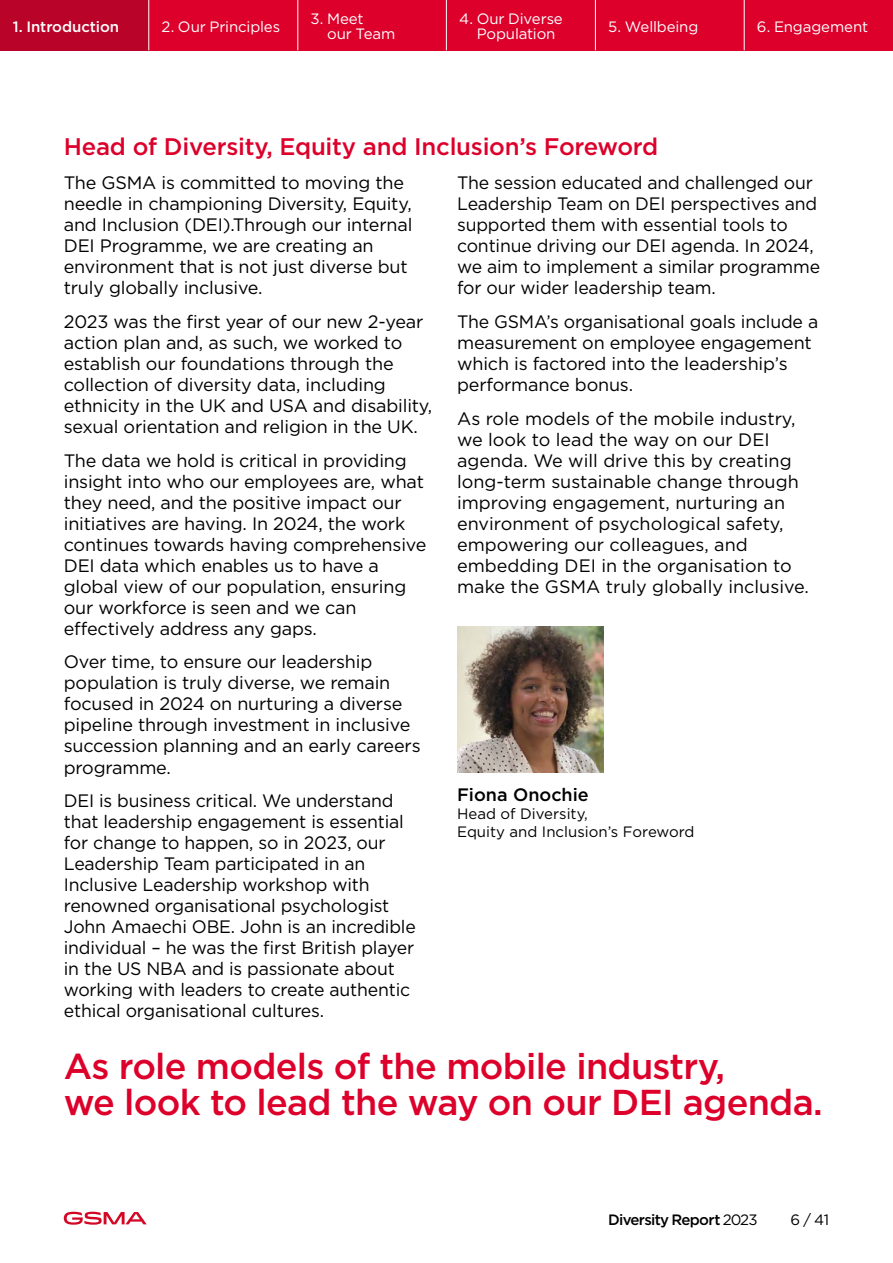
<style>
.page{position:relative;width:893px;height:1263px;background:#fff}
.page>*{position:absolute;margin:0;border:0;box-sizing:border-box;transform-origin:0 0}
.t1{font:500 36px/36px "Gotham";letter-spacing:-.02em;color:#dc002b}
.t2{font:500 24px "Gotham";letter-spacing:-.01em;color:#dc002b}
.t3{font:18px/21px "Gotham";letter-spacing:-.01em;color:#000}
.t4{font:500 18px "Gotham";color:#000}
.t5{font:15px/15px "Gotham";letter-spacing:-.01em;color:#fff}
.t6{font:15px/18px "Gotham";color:#000}
.t7{font:500 15px "Gotham";letter-spacing:-.045em;color:#000}
.t8{font:500 15px "Gotham";letter-spacing:-.005em;color:#fff}
.s1{font-weight:400}
</style>
<div class="page">
<svg style="left:64px;top:1212px;width:83px;height:13px"></svg>
<div style="left:0;top:0;width:893px;height:50px;background:#dc002b"></div>
<div style="left:0;top:0;width:149px;height:50px;background:#ba0328"></div>
<hr style="left:149px;top:0;width:1px;height:50px;background:#fff">
<hr style="left:298px;top:0;width:1px;height:50px;background:#fff">
<hr style="left:446px;top:0;width:1px;height:50px;background:#fff">
<hr style="left:595px;top:0;width:1px;height:50px;background:#fff">
<hr style="left:744px;top:0;width:1px;height:50px;background:#fff">
<img style="left:457px;top:626px;width:146px;height:147px">
<p class="t8" style="left:13px;top:17px;width:108px">1. Introduction</p>
<p class="t5" style="left:162px;top:19px;width:120px">2. Our Principles</p>
<p class="t5" style="left:327px;top:11px;width:70px;text-indent:-17px">3. Meet<br>our Team</p>
<p class="t5" style="left:477px;top:11px;width:88px;text-indent:-17px">4. Our Diverse<br>Population</p>
<p class="t5" style="left:608px;top:19px;width:92px">5. Wellbeing</p>
<p class="t5" style="left:757px;top:19px;width:113px">6. Engagement</p>
<h2 class="t2" style="left:64px;top:131px;width:596px">Head of Diversity, Equity and Inclusion’s Foreword</h2>
<p class="t3" style="left:64px;top:172px;width:350px">The GSMA is committed to moving the needle in championing Diversity, Equity, and Inclusion (DEI).Through our internal DEI Programme, we are creating an environment that is not just diverse but truly globally inclusive.</p>
<p class="t3" style="left:64px;top:311px;width:370px">2023 was the first year of our new 2-year action plan and, as such, we worked to establish our foundations through the collection of diversity data, including ethnicity in the UK and USA and disability, sexual orientation and religion in the UK.</p>
<p class="t3" style="left:64px;top:449px;width:364px">The data we hold is critical in providing insight into who our employees are, what they need, and the positive impact our initiatives are having. In 2024, the work continues towards having comprehensive DEI data which enables us to have a global view of our population, ensuring our workforce is seen and we can effectively address any gaps.</p>
<p class="t3" style="left:64px;top:651px;width:358px">Over time, to ensure our leadership population is truly diverse, we remain focused in 2024 on nurturing a diverse pipeline through investment in inclusive succession planning and an early careers programme.</p>
<p class="t3" style="left:64px;top:790px;width:354px">DEI is business critical. We understand that leadership engagement is essential for change to happen, so in 2023, our Leadership Team participated in an Inclusive Leadership workshop with renowned organisational psychologist John Amaechi OBE. John is an incredible individual – he was the first British player in the US NBA and is passionate about working with leaders to create authentic ethical organisational cultures.</p>
<p class="t3" style="left:457px;top:172px;width:365px">The session educated and challenged our Leadership Team on DEI perspectives and supported them with essential tools to continue driving our DEI agenda. In 2024, we aim to implement a similar programme for our wider leadership team.</p>
<p class="t3" style="left:457px;top:311px;width:363px">The GSMA’s organisational goals include a measurement on employee engagement which is factored into the leadership’s performance bonus.</p>
<p class="t3" style="left:457px;top:407px;width:353px">As role models of the mobile industry, we look to lead the way on our DEI agenda. We will drive this by creating long-term sustainable change through improving engagement, nurturing an environment of psychological safety, empowering our colleagues, and embedding DEI in the organisation to make the GSMA truly globally inclusive.</p>
<p class="t4" style="left:457px;top:783px;width:133px">Fiona Onochie</p>
<p class="t6" style="left:457px;top:804px;width:239px">Head of Diversity,<br>Equity and Inclusion’s Foreword</p>
<h1 class="t1" style="left:64px;top:1048px;width:760px">As role models of the mobile industry,<br>we look to lead the way on our DEI agenda.</h1>
<p class="t7" style="left:608px;top:1210px;width:151px">Diversity Report <span class="s1">2023</span></p>
<p class="t6" style="left:791px;top:1210px;width:40px">6 / 41</p>
</div>
